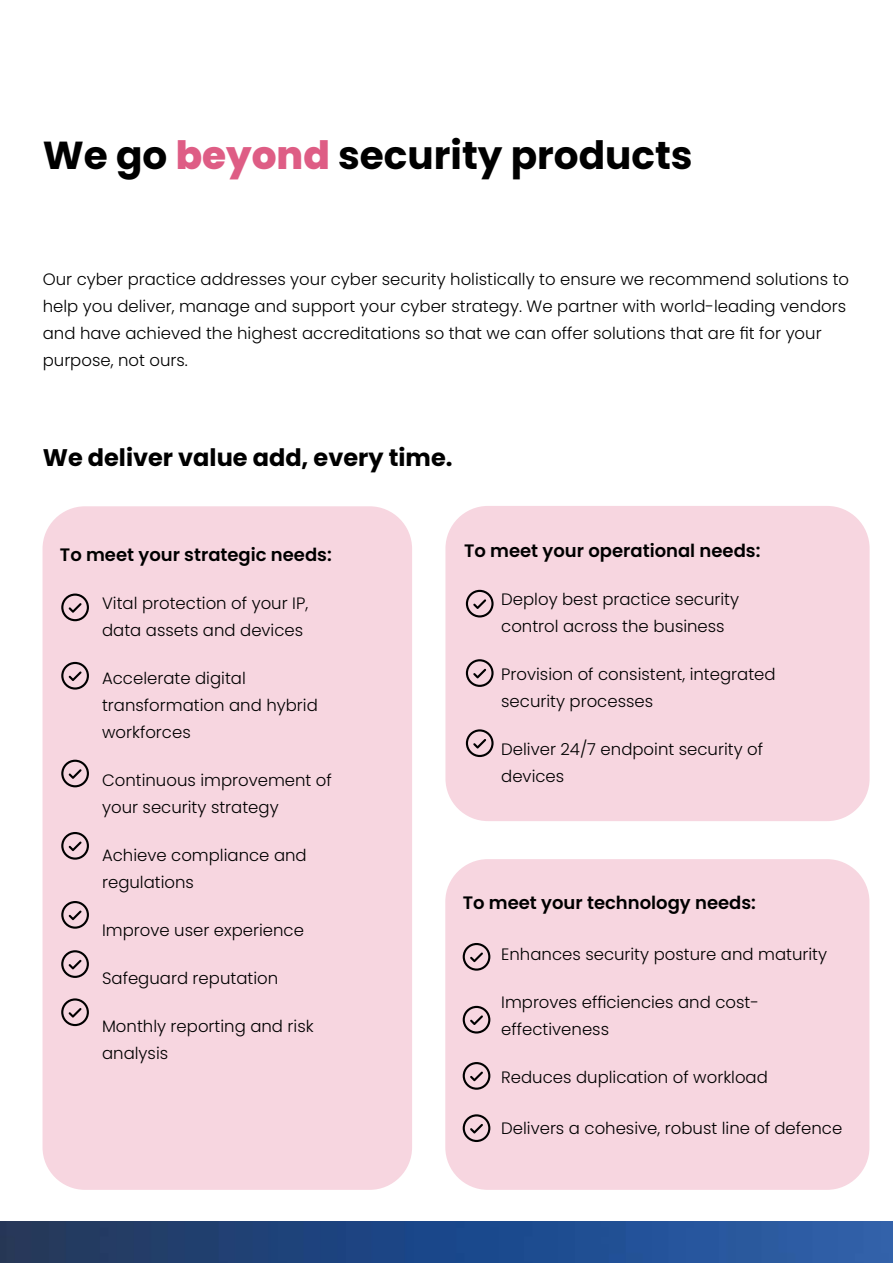
<style>
.page{position:relative;width:893px;height:1263px;background:#fff}
.page>*{position:absolute;margin:0;border:0;box-sizing:border-box;transform-origin:0 0}
.t1{font:700 39px "Poppins";color:#000}
.t2{font:700 24px "Poppins";color:#000}
.t3{font:600 18px "Poppins";color:#000}
.t4{font:300 16.5px/27px "Poppins";color:#000}
.s1{font-weight:800;color:#de5d85}
</style>
<div class="page">
<div style="left:445px;top:506px;width:425px;height:315px;background:#f7d6e0;border-radius:43px"></div>
<div style="left:445px;top:859px;width:424px;height:331px;background:#f7d6e0;border-radius:43px"></div>
<div style="left:43px;top:506px;width:369px;height:684px;background:#f7d6e0;border-radius:43px"></div>
<svg style="left:61px;top:593px;width:28px;height:28px"></svg>
<svg style="left:61px;top:662px;width:28px;height:28px"></svg>
<svg style="left:61px;top:760px;width:28px;height:27px"></svg>
<svg style="left:61px;top:832px;width:28px;height:28px"></svg>
<svg style="left:61px;top:950px;width:28px;height:28px"></svg>
<svg style="left:61px;top:998px;width:28px;height:28px"></svg>
<svg style="left:466px;top:590px;width:28px;height:27px"></svg>
<svg style="left:466px;top:659px;width:28px;height:28px"></svg>
<svg style="left:466px;top:729px;width:28px;height:28px"></svg>
<svg style="left:463px;top:943px;width:27px;height:28px"></svg>
<svg style="left:463px;top:1006px;width:27px;height:27px"></svg>
<svg style="left:463px;top:1062px;width:27px;height:28px"></svg>
<svg style="left:463px;top:1114px;width:27px;height:28px"></svg>
<svg style="left:61px;top:901px;width:28px;height:28px"></svg>
<img style="left:0;top:1221px;width:893px;height:42px">
<h1 class="t1" style="left:43px;top:133px;width:651px">We go <span class="s1">beyond</span> security products</h1>
<p class="t4" style="left:43px;top:266px;width:808px">Our cyber practice addresses your cyber security holistically to ensure we recommend solutions to help you deliver, manage and support your cyber strategy. We partner with world-leading vendors and have achieved the highest accreditations so that we can offer solutions that are fit for your purpose, not ours.</p>
<h2 class="t2" style="left:43px;top:444px;width:411px">We deliver value add, every time.</h2>
<p class="t3" style="left:60px;top:544px;width:273px">To meet your strategic needs:</p>
<p class="t3" style="left:464px;top:540px;width:298px">To meet your operational needs:</p>
<p class="t4" style="left:102px;top:590px;width:208px">Vital protection of your IP, data assets and devices</p>
<p class="t4" style="left:102px;top:665px;width:217px">Accelerate digital transformation and hybrid workforces</p>
<p class="t4" style="left:102px;top:767px;width:231px">Continuous improvement of your security strategy</p>
<p class="t4" style="left:102px;top:842px;width:206px">Achieve compliance and regulations</p>
<p class="t4" style="left:102px;top:917px;width:203px">Improve user experience</p>
<p class="t4" style="left:102px;top:965px;width:178px">Safeguard reputation</p>
<p class="t4" style="left:102px;top:1013px;width:213px">Monthly reporting and risk analysis</p>
<p class="t4" style="left:501px;top:586px;width:239px">Deploy best practice security control across the business</p>
<p class="t4" style="left:501px;top:661px;width:276px">Provision of consistent, integrated security processes</p>
<p class="t4" style="left:501px;top:736px;width:263px">Deliver 24/7 endpoint security of devices</p>
<p class="t3" style="left:463px;top:892px;width:295px">To meet your technology needs:</p>
<p class="t4" style="left:501px;top:941px;width:327px">Enhances security posture and maturity</p>
<p class="t4" style="left:501px;top:989px;width:259px">Improves efficiencies and cost&shy;effectiveness</p>
<p class="t4" style="left:501px;top:1064px;width:268px">Reduces duplication of workload</p>
<p class="t4" style="left:501px;top:1115px;width:343px">Delivers a cohesive, robust line of defence</p>
</div>
